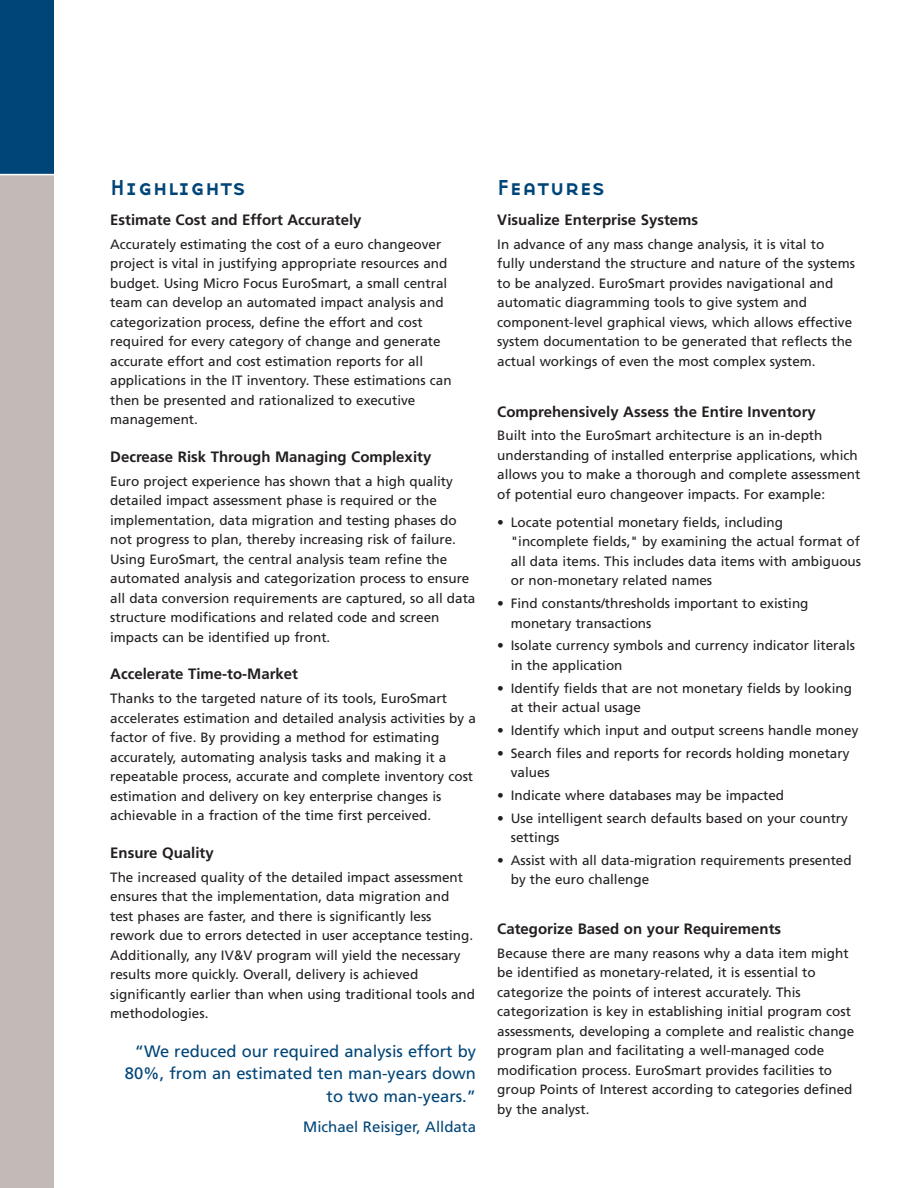
<style>
.page{position:relative;width:918px;height:1188px;background:#fff}
.page>*{position:absolute;margin:0;border:0;box-sizing:border-box;transform-origin:0 0}
.t1{font:22.5px "Base Nine Small Caps";color:#004577}
.t2{font:16.5px/22.5px "Frutiger";color:#004577;text-align:right}
.t3{font:700 15px "Frutiger";color:#231f20}
.t4{font:15px "Frutiger";color:#004577}
.t5{font:13.5px/19.5px "Frutiger";color:#231f20}
</style>
<div class="page">
<div style="left:0;top:0;width:54px;height:1188px;background:#c2bab7"></div>
<div style="left:0;top:0;width:54px;height:175px;background:#004577"></div>
<hr style="left:0;top:174px;width:63px;height:1px;background:#fff">
<h1 class="t1" style="left:110px;top:174px;width:136px">Highlights</h1>
<p class="t3" style="left:110px;top:214px;width:253px">Estimate Cost and Effort Accurately</p>
<p class="t5" style="left:110px;top:236px;width:343px">Accurately estimating the cost of a euro changeover project is vital in justifying appropriate resources and budget. Using Micro Focus EuroSmart, a small central team can develop an automated impact analysis and categorization process, define the effort and cost required for every category of change and generate accurate effort and cost estimation reports for all applications in the IT inventory. These estimations can then be presented and rationalized to executive management.</p>
<p class="t3" style="left:110px;top:451px;width:323px">Decrease Risk Through Managing Complexity</p>
<p class="t5" style="left:110px;top:472px;width:367px">Euro project experience has shown that a high quality detailed impact assessment phase is required or the implementation, data migration and testing phases do not progress to plan, thereby increasing risk of failure.<br>Using EuroSmart, the central analysis team refine the automated analysis and categorization process to ensure all data conversion requirements are captured, so all data structure modifications and related code and screen impacts can be identified up front.</p>
<p class="t3" style="left:110px;top:668px;width:189px">Accelerate Time-to-Market</p>
<p class="t5" style="left:110px;top:690px;width:367px">Thanks to the targeted nature of its tools, EuroSmart accelerates estimation and detailed analysis activities by a factor of five. By providing a method for estimating accurately, automating analysis tasks and making it a repeatable process, accurate and complete inventory cost estimation and delivery on key enterprise changes is achievable in a fraction of the time first perceived.</p>
<p class="t3" style="left:110px;top:847px;width:105px">Ensure Quality</p>
<p class="t5" style="left:110px;top:868px;width:366px">The increased quality of the detailed impact assessment ensures that the implementation, data migration and test phases are faster, and there is significantly less rework due to errors detected in user acceptance testing.<br>Additionally, any IV&amp;V program will yield the necessary results more quickly. Overall, delivery is achieved significantly earlier than when using traditional tools and methodologies.</p>
<p class="t2" style="left:125px;top:1041px;width:353px">“We reduced our required analysis effort by<br>80%, from an estimated ten man-years down to two man-years.”</p>
<p class="t4" style="left:303px;top:1120px;width:174px">Michael Reisiger, Alldata</p>
<h1 class="t1" style="left:497px;top:174px;width:109px">Features</h1>
<p class="t3" style="left:497px;top:214px;width:202px">Visualize Enterprise Systems</p>
<p class="t5" style="left:497px;top:236px;width:359px">In advance of any mass change analysis, it is vital to fully understand the structure and nature of the systems to be analyzed. EuroSmart provides navigational and automatic diagramming tools to give system and component-level graphical views, which allows effective system documentation to be generated that reflects the actual workings of even the most complex system.</p>
<p class="t3" style="left:497px;top:405px;width:320px">Comprehensively Assess the Entire Inventory</p>
<p class="t5" style="left:497px;top:427px;width:365px">Built into the EuroSmart architecture is an in-depth understanding of installed enterprise applications, which allows you to make a thorough and complete assessment of potential euro changeover impacts. For example:</p>
<p class="t5" style="left:511px;top:513px;width:352px;text-indent:-14px">• Locate potential monetary fields, including "incomplete fields," by examining the actual format of all data items. This includes data items with ambiguous or non-monetary related names</p>
<p class="t5" style="left:511px;top:595px;width:299px;text-indent:-14px">• Find constants/thresholds important to existing monetary transactions</p>
<p class="t5" style="left:511px;top:637px;width:346px;text-indent:-14px">• Isolate currency symbols and currency indicator literals in the application</p>
<p class="t5" style="left:511px;top:679px;width:343px;text-indent:-14px">• Identify fields that are not monetary fields by looking at their actual usage</p>
<p class="t5" style="left:497px;top:721px;width:363px">• Identify which input and output screens handle money</p>
<p class="t5" style="left:511px;top:744px;width:340px;text-indent:-14px">• Search files and reports for records holding monetary values</p>
<p class="t5" style="left:497px;top:786px;width:288px">• Indicate where databases may be impacted</p>
<p class="t5" style="left:511px;top:809px;width:339px;text-indent:-14px">• Use intelligent search defaults based on your country settings</p>
<p class="t5" style="left:511px;top:851px;width:342px;text-indent:-14px">• Assist with all data-migration requirements presented by the euro challenge</p>
<p class="t3" style="left:497px;top:923px;width:285px">Categorize Based on your Requirements</p>
<p class="t5" style="left:497px;top:944px;width:359px">Because there are many reasons why a data item might be identified as monetary-related, it is essential to categorize the points of interest accurately. This categorization is key in establishing initial program cost assessments, developing a complete and realistic change program plan and facilitating a well-managed code modification process. EuroSmart provides facilities to group Points of Interest according to categories defined by the analyst.</p>
</div>
